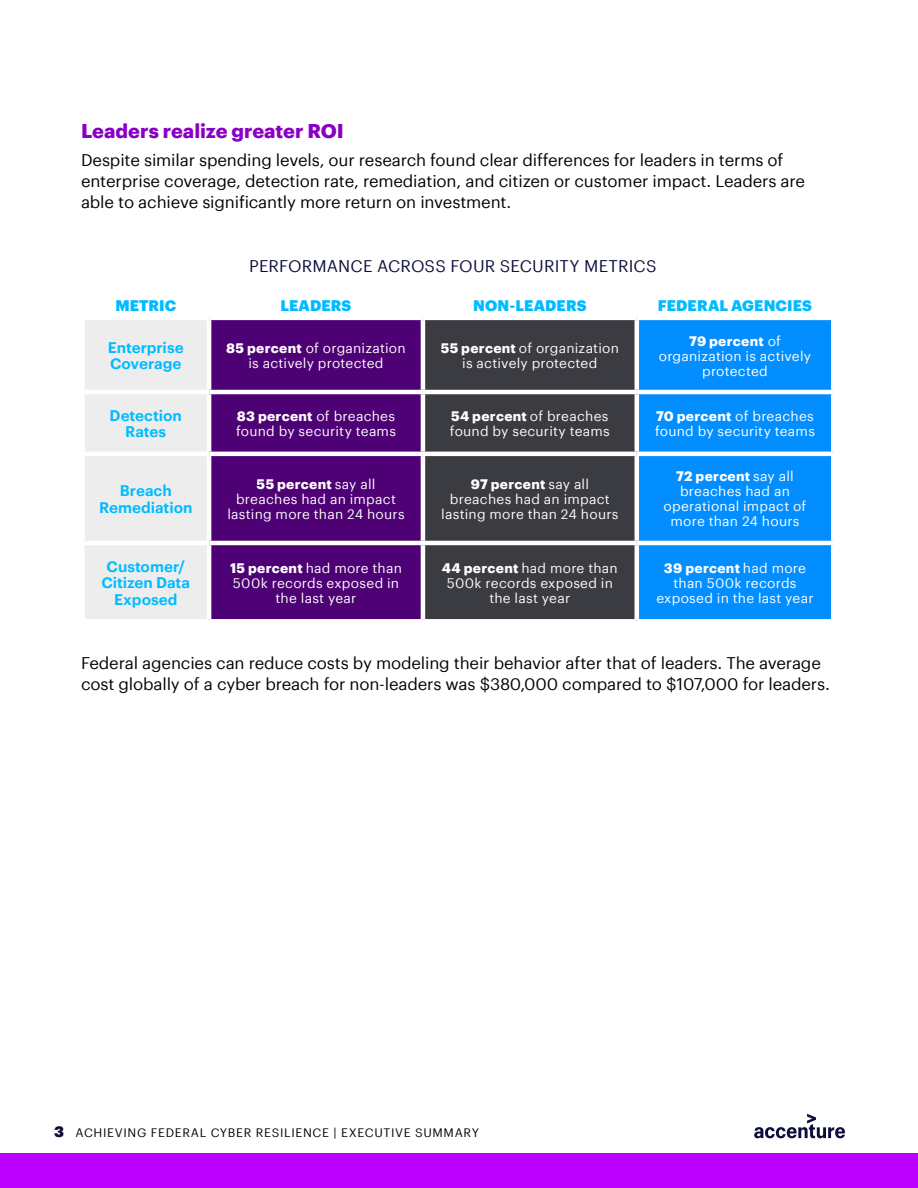
<style>
.page{position:relative;width:918px;height:1188px;background:#fff}
.page>*{position:absolute;margin:0;border:0;box-sizing:border-box;transform-origin:0 0}
.t1{font:700 19.5px "Graphik";color:#8900c4}
.t2{font:16.5px/21px "Graphik";letter-spacing:-.01em;color:#000}
.t3{font:16.5px "Graphik";letter-spacing:.005em;color:#0d0e3b}
.t4{font:600 15px/16.5px "Graphik";letter-spacing:-.005em;color:#0bf;text-align:center}
.t5{font:900 15px "Graphik";letter-spacing:.01em;color:#0bf}
.t6{font:13.5px/15px "Graphik";letter-spacing:.02em;color:#fff;text-align:center}
.t7{font:12px "Graphik";letter-spacing:.055em;color:#000}
.s1{font-weight:700}
.s2{font-weight:900;font-size:15px;color:#0d0e3b}
</style>
<div class="page">
<div style="left:85px;top:320px;width:122px;height:299px;background:#ededee"></div>
<svg style="left:211px;top:320px;width:210px;height:299px;background:#530779"></svg>
<svg style="left:425px;top:320px;width:210px;height:299px;background:#3e3e45"></svg>
<div style="left:639px;top:320px;width:192px;height:299px;background:#038eff"></div>
<hr style="left:80px;top:390px;width:129px;height:4px;background:#fff">
<hr style="left:209px;top:390px;width:214px;height:4px;background:#fff">
<hr style="left:423px;top:390px;width:214px;height:4px;background:#fff">
<hr style="left:637px;top:390px;width:198px;height:4px;background:#fff">
<hr style="left:80px;top:452px;width:129px;height:4px;background:#fff">
<hr style="left:209px;top:452px;width:214px;height:4px;background:#fff">
<hr style="left:423px;top:452px;width:214px;height:4px;background:#fff">
<hr style="left:637px;top:452px;width:198px;height:4px;background:#fff">
<hr style="left:80px;top:541px;width:129px;height:4px;background:#fff">
<hr style="left:209px;top:541px;width:214px;height:4px;background:#fff">
<hr style="left:423px;top:541px;width:214px;height:4px;background:#fff">
<hr style="left:637px;top:541px;width:198px;height:4px;background:#fff">
<div style="left:0;top:1154px;width:918px;height:34px;background:#bc00ff"></div>
<svg style="left:754px;top:1114px;width:91px;height:24px"></svg>
<h1 class="t1" style="left:81px;top:115px;width:264px">Leaders realize greater ROI</h1>
<p class="t2" style="left:81px;top:148px;width:726px">Despite similar spending levels, our research found clear differences for leaders in terms of enterprise coverage, detection rate, remediation, and citizen or customer impact. Leaders are able to achieve significantly more return on investment.</p>
<p class="t3" style="left:249px;top:253px;width:409px">PERFORMANCE ACROSS FOUR SECURITY METRICS</p>
<p class="t5" style="left:115px;top:294px;width:62px">METRIC</p>
<p class="t5" style="left:281px;top:294px;width:72px">LEADERS</p>
<p class="t5" style="left:473px;top:294px;width:115px">NON-LEADERS</p>
<p class="t5" style="left:658px;top:294px;width:156px">FEDERAL AGENCIES</p>
<p class="t4" style="left:108px;top:338px;width:77px;text-align:left">Enterprise<br>Coverage</p>
<p class="t6" style="left:226px;top:339px;width:181px"><span class="s1">85 percent</span> of organization is actively protected</p>
<p class="t6" style="left:441px;top:339px;width:180px"><span class="s1">55 percent</span> of organization is actively protected</p>
<p class="t6" style="left:659px;top:332px;width:154px"><span class="s1">79 percent</span> of organization is actively protected</p>
<p class="t4" style="left:110px;top:406px;width:74px">Detection<br>Rates</p>
<p class="t6" style="left:236px;top:407px;width:161px;text-align:left"><span class="s1">83 percent</span> of breaches found by security teams</p>
<p class="t6" style="left:450px;top:407px;width:161px;text-align:left"><span class="s1">54 percent</span> of breaches found by security teams</p>
<p class="t6" style="left:655px;top:407px;width:161px;text-align:left"><span class="s1">70 percent</span> of breaches found by security teams</p>
<p class="t4" style="left:99px;top:481px;width:95px">Breach<br>Remediation</p>
<p class="t6" style="left:227px;top:475px;width:179px"><span class="s1">55 percent</span> say all breaches had an impact lasting more than 24 hours</p>
<p class="t6" style="left:441px;top:475px;width:179px"><span class="s1">97 percent</span> say all breaches had an impact lasting more than 24 hours</p>
<p class="t6" style="left:664px;top:468px;width:144px"><span class="s1">72 percent</span> say all breaches had an operational impact of more than 24 hours</p>
<p class="t4" style="left:102px;top:557px;width:90px">Customer/<br>Citizen Data<br>Exposed</p>
<p class="t6" style="left:230px;top:559px;width:174px"><span class="s1">15 percent</span> had more than<br>500k records exposed in the last year</p>
<p class="t6" style="left:442px;top:559px;width:177px"><span class="s1">44 percent</span> had more than<br>500k records exposed in the last year</p>
<p class="t6" style="left:656px;top:559px;width:159px"><span class="s1">39 percent</span> had more than 500k records exposed in the last year</p>
<p class="t2" style="left:81px;top:651px;width:750px">Federal agencies can reduce costs by modeling their behavior after that of leaders. The average cost globally of a cyber breach for non-leaders was $380,000 compared to $107,000 for leaders.</p>
<p class="t7" style="left:54px;top:1124px;width:426px"><span class="s2">3</span> ACHIEVING FEDERAL CYBER RESILIENCE | EXECUTIVE SUMMARY</p>
</div>
